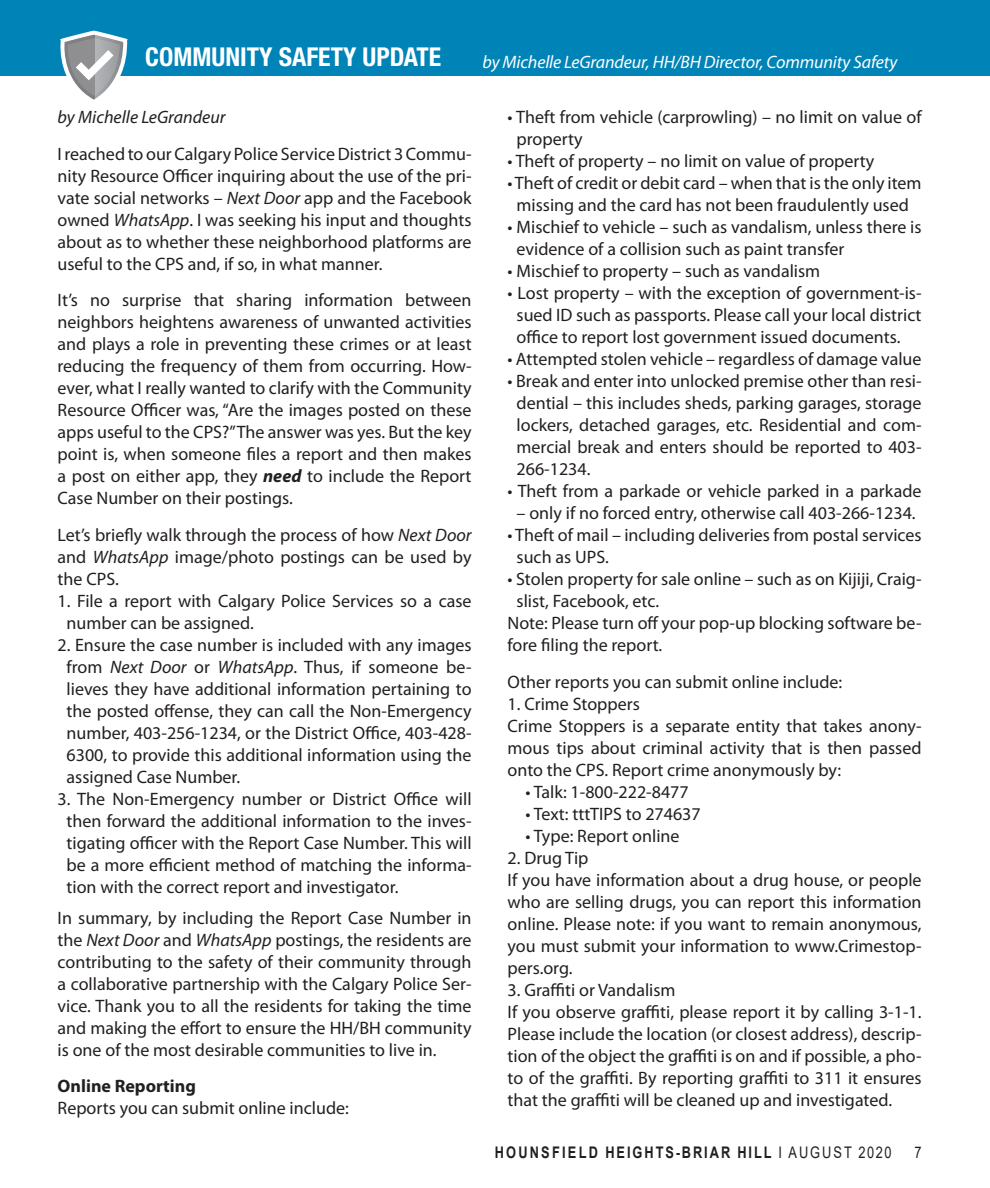
<style>
.page{position:relative;width:990px;height:1188px;background:#fff}
.page>*{position:absolute;margin:0;border:0;box-sizing:border-box;transform-origin:0 0}
.t1{font:700 condensed 26px "Helvetica Neue LT Std";color:#fff}
.Body_text{font:18px/22px "Myriad Pro";color:#231f20;text-align:justify}
.Body_text-2{font:italic 18px "Myriad Pro";letter-spacing:-.01em;color:#fff}
.Body_text-3{font:italic 18px "Myriad Pro";color:#231f20}
.Subhead{font:700 18px "Myriad Pro";color:#231f20}
.t2{font:700 16px "Arial";letter-spacing:.155em;color:#231f20;scale:.8 1}
.t3{font:16px "Arial";color:#231f20;scale:.8 1}
.s1{font-style:italic}
.s2{font-weight:700;font-style:italic}
.s3{font-weight:400}
</style>
<div class="page">
<div style="left:0;top:0;width:990px;height:76px;background:#0083b6"></div>
<svg style="left:60px;top:31px;width:68px;height:69px"></svg>
<p class="t1" style="left:145px;top:41px;width:298px">COMMUNITY SAFETY UPDATE</p>
<p class="Body_text-2" style="left:483px;top:51px;width:416px">by Michelle LeGrandeur, HH/BH Director, Community Safety</p>
<p class="Body_text-3" style="left:58px;top:106px;width:169px">by Michelle LeGrandeur</p>
<p class="Body_text" style="left:58px;top:143px;width:416px">I reached to our Calgary Police Service District 3 Commu&shy;nity Resource Officer inquiring about the use of the pri&shy;vate social networks – <span class="s1">Next Door</span> app and the Facebook owned <span class="s1">WhatsApp</span>. I was seeking his input and thoughts about as to whether these neighborhood platforms are useful to the CPS and, if so, in what manner.</p>
<p class="Body_text" style="left:58px;top:289px;width:416px">It’s no surprise that sharing information between neighbors heightens awareness of unwanted activities and plays a role in preventing these crimes or at least reducing the frequency of them from occurring. How&shy;ever, what I really wanted to clarify with the Community Resource Officer was, “Are the images posted on these apps useful to the CPS?” The answer was yes. But the key point is, when someone files a report and then makes a post on either app, they <span class="s2">need</span> to include the Report Case Number on their postings.</p>
<p class="Body_text" style="left:58px;top:523px;width:415px">Let’s briefly walk through the process of how <span class="s1">Next Door </span>and <span class="s1">WhatsApp</span> image/photo postings can be used by the CPS.</p>
<p class="Body_text" style="left:67px;top:589px;width:407px;text-indent:-9px">1. File a report with Calgary Police Services so a case number can be assigned.</p>
<p class="Body_text" style="left:67px;top:633px;width:407px;text-indent:-9px">2. Ensure the case number is included with any images from <span class="s1">Next Door</span> or <span class="s1">WhatsApp</span>. Thus, if someone be&shy;lieves they have additional information pertaining to the posted offense, they can call the Non-Emergency number, 403-256-1234, or the District Office, 403-428- 6300, to provide this additional information using the assigned Case Number.</p>
<p class="Body_text" style="left:67px;top:787px;width:407px;text-indent:-9px">3. The Non-Emergency number or District Office will then forward the additional information to the inves&shy;tigating officer with the Report Case Number. This will be a more efficient method of matching the informa&shy;tion with the correct report and investigator.</p>
<p class="Body_text" style="left:58px;top:906px;width:416px">In summary, by including the Report Case Number in the <span class="s1">Next Door</span> and <span class="s1">WhatsApp</span> postings, the residents are contributing to the safety of their community through a collaborative partnership with the Calgary Police Ser&shy;vice. Thank you to all the residents for taking the time and making the effort to ensure the HH/BH community is one of the most desirable communities to live in.</p>
<p class="Subhead" style="left:58px;top:1074px;width:140px">Online Reporting</p>
<p class="Body_text" style="left:58px;top:1097px;width:293px">Reports you can submit online include:</p>
<p class="Body_text" style="left:517px;top:106px;width:407px;text-indent:-9px">• Theft from vehicle (carprowling) – no limit on value of property</p>
<p class="Body_text" style="left:508px;top:150px;width:368px">• Theft of property – no limit on value of property</p>
<p class="Body_text" style="left:508px;top:172px;width:416px;text-align:center">• Theft of credit or debit card – when that is the only item missing and the card has not been fraudulently used</p>
<p class="Body_text" style="left:517px;top:216px;width:407px;text-indent:-9px">• Mischief to vehicle – such as vandalism, unless there is evidence of a collision such as paint transfer</p>
<p class="Body_text" style="left:508px;top:260px;width:314px">• Mischief to property – such as vandalism</p>
<p class="Body_text" style="left:517px;top:282px;width:407px;text-indent:-9px">• Lost property – with the exception of government-is&shy;sued ID such as passports. Please call your local district office to report lost government issued documents.</p>
<p class="Body_text" style="left:508px;top:348px;width:415px">• Attempted stolen vehicle – regardless of damage value</p>
<p class="Body_text" style="left:517px;top:370px;width:407px;text-indent:-9px">• Break and enter into unlocked premise other than resi&shy;dential – this includes sheds, parking garages, storage lockers, detached garages, etc. Residential and com&shy;mercial break and enters should be reported to 403- 266-1234.</p>
<p class="Body_text" style="left:508px;top:480px;width:415px">• Theft from a parkade or vehicle parked in a parkade</p>
<p class="Body_text" style="left:517px;top:502px;width:401px">– only if no forced entry, otherwise call 403-266-1234.</p>
<p class="Body_text" style="left:517px;top:524px;width:407px;text-indent:-9px">• Theft of mail – including deliveries from postal services such as UPS.</p>
<p class="Body_text" style="left:517px;top:568px;width:406px;text-indent:-9px">• Stolen property for sale online – such as on Kijiji, Craig&shy;slist, Facebook, etc.</p>
<p class="Body_text" style="left:508px;top:612px;width:415px">Note: Please turn off your pop-up blocking software be&shy;fore filing the report.</p>
<p class="Body_text" style="left:508px;top:671px;width:336px">Other reports you can submit online include:</p>
<p class="Body_text" style="left:508px;top:693px;width:134px">1. Crime Stoppers</p>
<p class="Body_text" style="left:508px;top:715px;width:416px">Crime Stoppers is a separate entity that takes anony&shy;mous tips about criminal activity that is then passed onto the CPS. Report crime anonymously by:</p>
<p class="Body_text" style="left:526px;top:781px;width:165px">• Talk: 1-800-222-8477</p>
<p class="Body_text" style="left:526px;top:803px;width:177px">• Text: tttTIPS to 274637</p>
<p class="Body_text" style="left:526px;top:825px;width:155px">• Type: Report online</p>
<p class="Body_text" style="left:508px;top:847px;width:82px">2. Drug Tip</p>
<p class="Body_text" style="left:508px;top:869px;width:416px">If you have information about a drug house, or people who are selling drugs, you can report this information online. Please note: if you want to remain anonymous, you must submit your information to www.Crimestop&shy;pers.org.</p>
<p class="Body_text" style="left:508px;top:979px;width:170px">3. Graffiti or Vandalism</p>
<p class="Body_text" style="left:508px;top:1001px;width:416px">If you observe graffiti, please report it by calling 3-1-1.<br>Please include the location (or closest address), descrip&shy;tion of the object the graffiti is on and if possible, a pho&shy;to of the graffiti. By reporting graffiti to 311 it ensures that the graffiti will be cleaned up and investigated.</p>
<p class="t2" style="left:495px;top:1141px;width:498px">HOUNSFIELD HEIGHTS-BRIAR HILL <span class="s3">I AUGUST 2020</span></p>
<p class="t3" style="left:914px;top:1141px;width:10px">7</p>
</div>
